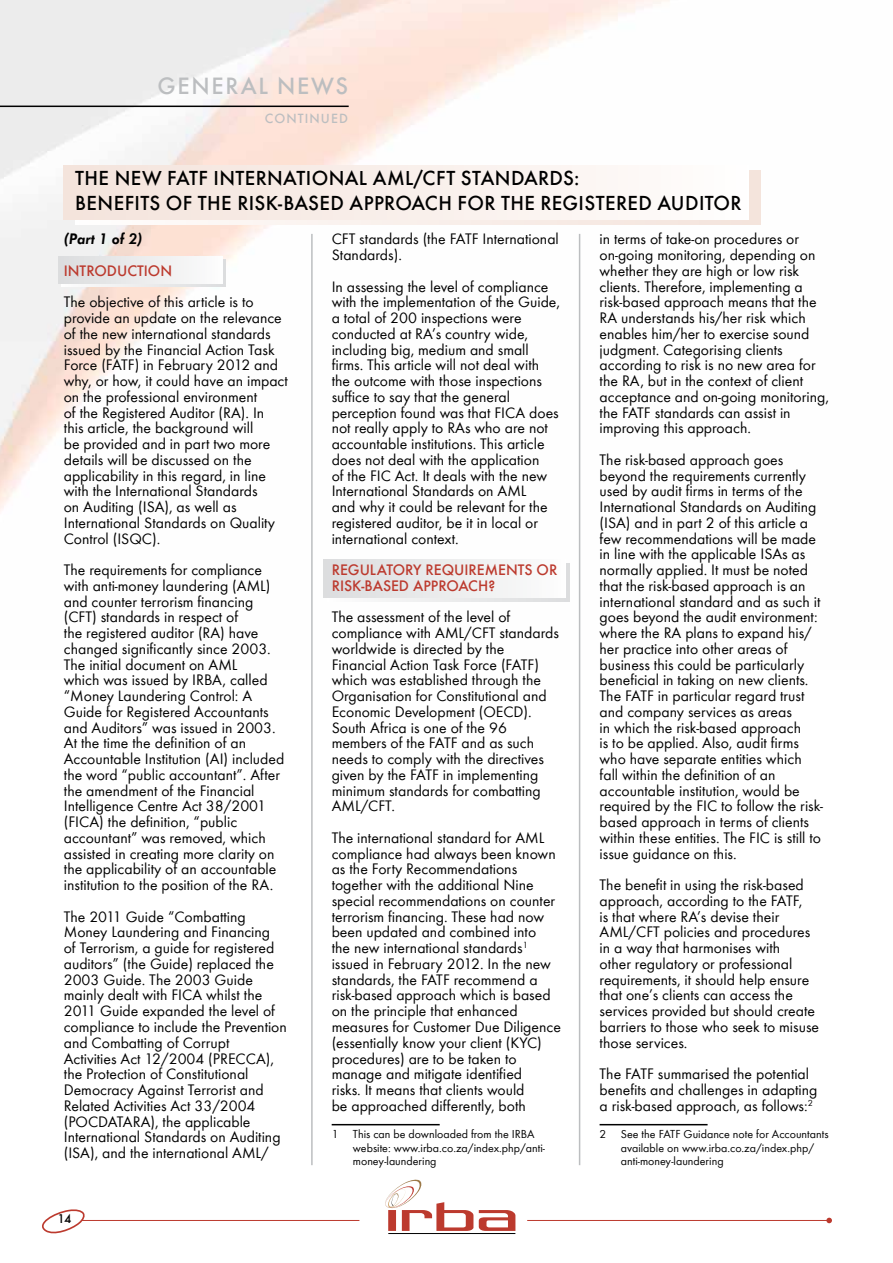
<style>
.page{position:relative;width:893px;height:1263px;background:#fff}
.page>*{position:absolute;margin:0;border:0;box-sizing:border-box;transform-origin:0 0}
.t1{font:500 24.45px "Futura T";color:#bcbec0}
.t2{font:500 21px/25.2px "Futura T";letter-spacing:.015em;color:#000}
.t3{font:15.75px/15.8px "Futura T";color:#000}
.t4{font:500 15.75px/15.8px "Futura T";color:#bc3a2e}
.t5{font:italic 600 15.75px "Futura T";color:#000}
.t6{font:500 13.8px "Futura T";letter-spacing:.08em;color:#bcbec0}
.t7{font:500 13.05px "Futura T";color:#000}
.t8{font:12px/13.5px "Futura T";color:#000}
</style>
<div class="page">
<svg style="left:42px;top:1209px;width:43px;height:25px"></svg>
<hr style="left:388px;top:1233px;width:127px;height:1px;background:#000">
<svg style="left:385px;top:1179px;width:88px;height:52px"></svg>
<svg style="left:479px;top:1210px;width:36px;height:21px"></svg>
<hr style="left:82px;top:1220px;width:277px;height:1px;background:#bc3a2e">
<hr style="left:527px;top:1220px;width:304px;height:1px;background:#bc3a2e">
<svg style="left:826px;top:1218px;width:6px;height:5px"></svg>
<hr style="left:0;top:106px;width:349px;height:1px;background:#000">
<div style="left:327px;top:563px;width:243px;height:39px;background:linear-gradient(to right,#fcfdfd,#dbddde)"></div>
<div style="left:323px;top:559px;width:243px;height:39px;background:linear-gradient(to right,#dbdcde,#fcfcfc)"></div>
<hr style="left:311px;top:234px;width:2px;height:931px;background:#bcbec0">
<hr style="left:579px;top:234px;width:1px;height:931px;background:#bcbec0">
<svg style="left:75px;top:171px;width:685px;height:53px"></svg>
<div style="left:64px;top:165px;width:685px;height:54px;background:linear-gradient(to right,#f3e3db,#fffdfc)"></div>
<svg style="left:71px;top:259px;width:155px;height:27px"></svg>
<div style="left:59px;top:257px;width:164px;height:27px;background:linear-gradient(to right,#dbdcde,#fcfcfc)"></div>
<hr style="left:332px;top:1124px;width:108px;height:1px;background:#000">
<hr style="left:600px;top:1124px;width:108px;height:1px;background:#000">
<h1 class="t1" style="left:158px;top:72px;width:69px">GENERAL</h1>
<h1 class="t1" style="left:277px;top:72px;width:37px">NEWS</h1>
<p class="t6" style="left:265px;top:110px;width:66px">CONTI NUED</p>
<h2 class="t2" style="left:75px;top:165px;width:668px">THE N EW FATF INTERNATIONAL AML/CFT STAN DARDS:<br>BEN EFITS OF THE RISK-BASED APPROACH FOR THE REGISTERED AUDITOR</h2>
<p class="t5" style="left:64px;top:230px;width:80px">(Part 1 of 2)</p>
<p class="t4" style="left:64px;top:263px;width:107px">INTRODUCTION</p>
<p class="t3" style="left:64px;top:294px;width:226px">The objective of this article is to provide an update on the relevance of the new international standards issued by the Financial Action Task<br>Force (FATF) in February 2012 and why, or how, it could have an impact on the professional environment<br>of the Registered Auditor (RA). In this article, the background will<br>be provided and in part two more details will be discussed on the applicability in this regard, in line with the International Standards<br>on Auditing (ISA), as well as<br>International Standards on Quality<br>Control (ISQC).</p>
<p class="t3" style="left:64px;top:562px;width:222px">The requirements for compliance with anti-money laundering (AML) and counter terrorism financing (CFT) standards in respect of<br>the registered auditor (RA) have changed significantly since 2003.<br>The initial document on AML<br>which was issued by IRBA, called “Money Laundering Control: A Guide for Registered Accountants and Auditors” was issued in 2003.<br>At the time the definition of an Accountable Institution (AI) included the word “public accountant”. After the amendment of the Financial Intelligence Centre Act 38/2001 (FICA) the definition, “public accountant” was removed, which assisted in creating more clarity on the applicability of an accountable institution to the position of the RA.</p>
<p class="t3" style="left:64px;top:908px;width:225px">The 2011 Guide “Combatting<br>Money Laundering and Financing<br>of Terrorism, a guide for registered auditors” (the Guide) replaced the<br>2003 Guide. The 2003 Guide mainly dealt with FICA whilst the<br>2011 Guide expanded the level of compliance to include the Prevention and Combatting of Corrupt<br>Activities Act 12/2004 (PRECCA), the Protection of Constitutional<br>Democracy Against Terrorist and<br>Related Activities Act 33/2004 (POCDATARA), the applicable<br>International Standards on Auditing (ISA), and the international AML/</p>
<p class="t3" style="left:600px;top:231px;width:231px">in terms of take-on procedures or on-going monitoring, depending on whether they are high or low risk clients. Therefore, implementing a risk-based approach means that the RA understands his/her risk which enables him/her to exercise sound judgment. Categorising clients according to risk is no new area for the RA, but in the context of client acceptance and on-going monitoring, the FATF standards can assist in improving this approach.</p>
<p class="t3" style="left:600px;top:452px;width:225px">The risk-based approach goes beyond the requirements currently used by audit firms in terms of the International Standards on Auditing (ISA) and in part 2 of this article a few recommendations will be made in line with the applicable ISAs as normally applied. It must be noted that the risk-based approach is an international standard and as such it goes beyond the audit environment: where the RA plans to expand his/ her practice into other areas of business this could be particularly beneficial in taking on new clients.<br>The FATF in particular regard trust and company services as areas<br>in which the risk-based approach<br>is to be applied. Also, audit firms who have separate entities which fall within the definition of an accountable institution, would be required by the FIC to follow the risk&shy;based approach in terms of clients within these entities. The FIC is still to issue guidance on this.</p>
<p class="t3" style="left:600px;top:877px;width:221px">The benefit in using the risk-based approach, according to the FATF,<br>is that where RA’s devise their<br>AML/CFT policies and procedures in a way that harmonises with<br>other regulatory or professional requirements, it should help ensure that one’s clients can access the services provided but should create barriers to those who seek to misuse those services.</p>
<p class="t3" style="left:600px;top:1066px;width:219px">The FATF summarised the potential benefits and challenges in adapting a risk-based approach, as follows:<sup>2</sup></p>
<p class="t8" style="left:621px;top:1127px;width:209px;text-indent:-21px">2 See the FATF Guidance note for Accountants available on www.irba.co.za/index.php/ anti-money-laundering</p>
<p class="t3" style="left:332px;top:231px;width:229px">CFT standards (the FATF International<br>Standards).</p>
<p class="t3" style="left:332px;top:278px;width:230px">In assessing the level of compliance with the implementation of the Guide, a total of 200 inspections were conducted at RA’s country wide, including big, medium and small firms. This article will not deal with the outcome with those inspections suffice to say that the general perception found was that FICA does not really apply to RAs who are not accountable institutions. This article does not deal with the application<br>of the FIC Act. It deals with the new International Standards on AML<br>and why it could be relevant for the registered auditor, be it in local or international context.</p>
<p class="t4" style="left:332px;top:562px;width:227px">REGULATORY REQUIREMENTS OR<br>RISK-BASED APPROACH?</p>
<p class="t3" style="left:332px;top:609px;width:229px">The assessment of the level of compliance with AML/CFT standards worldwide is directed by the<br>Financial Action Task Force (FATF) which was established through the<br>Organisation for Constitutional and<br>Economic Development (OECD).<br>South Africa is one of the 96 members of the FATF and as such needs to comply with the directives given by the FATF in implementing minimum standards for combatting<br>AML/CFT.</p>
<p class="t3" style="left:332px;top:830px;width:231px">The international standard for AML compliance had always been known as the Forty Recommendations together with the additional Nine special recommendations on counter terrorism financing. These had now been updated and combined into<br>the new international standards<sup>1 </sup>issued in February 2012. In the new standards, the FATF recommend a risk-based approach which is based on the principle that enhanced measures for Customer Due Diligence (essentially know your client (KYC) procedures) are to be taken to manage and mitigate identified<br>risks. It means that clients would<br>be approached differently, both</p>
<p class="t8" style="left:353px;top:1127px;width:194px;text-indent:-21px">1 This can be downloaded from the IRBA website: www.irba.co.za/index.php/anti&shy;money-laundering</p>
<p class="t7" style="left:58px;top:1211px;width:15px">14</p>
</div>
